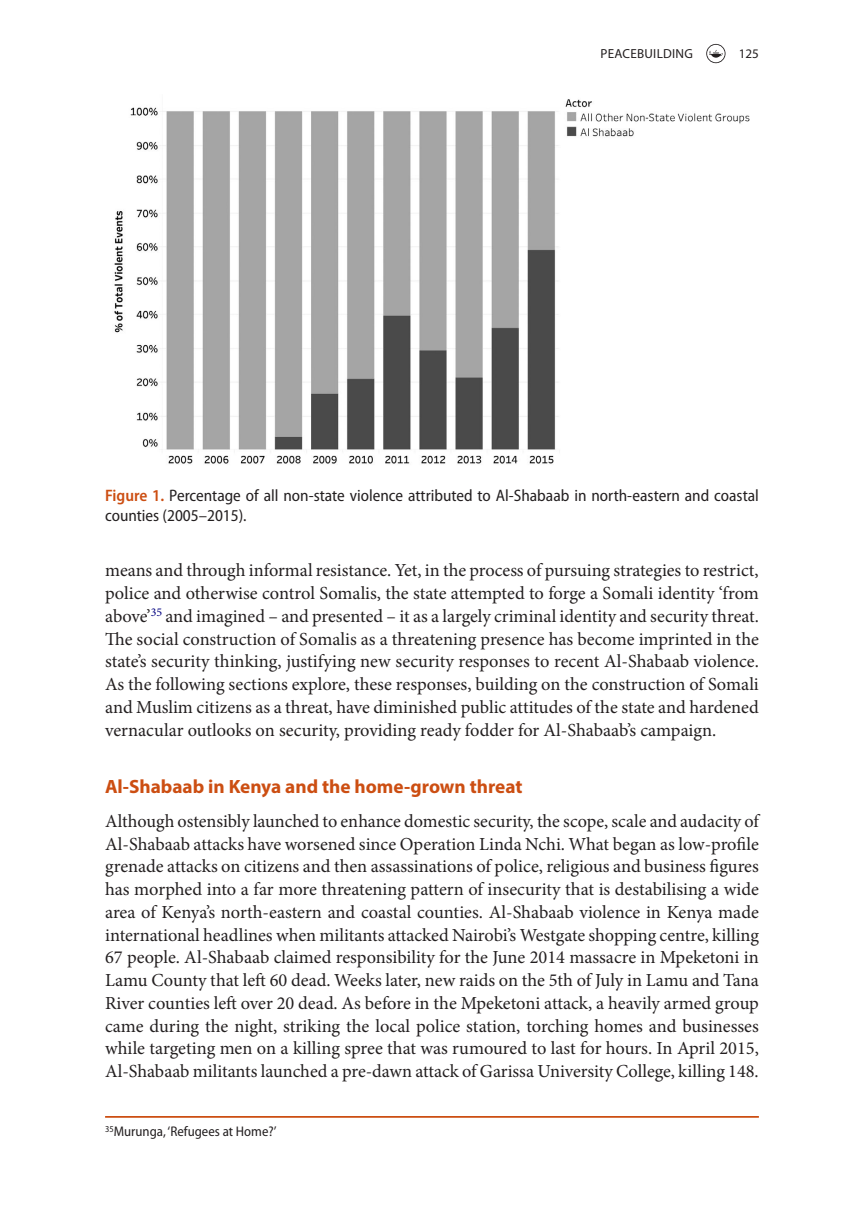
<style>
.page{position:relative;width:864px;height:1231px;background:#fff}
.page>*{position:absolute;margin:0;border:0;box-sizing:border-box;transform-origin:0 0}
.t1{font:700 19.25px "Myriad Pro";color:#cc4e12}
.t2{font:18.38px/22.8px "Minion Pro";color:#231f20;text-align:justify}
.t3{font:semi-condensed 16.62px/19.2px "Myriad Pro";color:#231f20}
.t4{font:semi-condensed 14px "Myriad Pro";color:#231f20}
.t5{font:13.12px "Myriad Pro";letter-spacing:.02em;color:#231f20}
.s1{font-weight:600;color:#cc4e12}
</style>
<div class="page">
<svg style="left:706px;top:44px;width:19px;height:19px"></svg>
<hr style="left:105px;top:1115px;width:653px;height:2px;background:#cc4e12">
<img style="left:114px;top:99px;width:636px;height:365px">
<p class="t5" style="left:600px;top:45px;width:94px">PEACEBUILDING</p>
<p class="t5" style="left:738px;top:45px;width:22px">125</p>
<p class="t3" style="left:105px;top:486px;width:655px"><span class="s1">Figure 1.</span> Percentage of all non-state violence attributed to Al-Shabaab in north-eastern and coastal counties (2005–2015).</p>
<p class="t2" style="left:105px;top:559px;width:655px">means and through informal resistance. Yet, in the process of pursuing strategies to restrict, police and otherwise control Somalis, the state attempted to forge a Somali identity ‘from above’<sup>35</sup> and imagined – and presented – it as a largely criminal identity and security threat.<br>The social construction of Somalis as a threatening presence has become imprinted in the state’s security thinking, justifying new security responses to recent Al-Shabaab violence.<br>As the following sections explore, these responses, building on the construction of Somali and Muslim citizens as a threat, have diminished public attitudes of the state and hardened vernacular outlooks on security, providing ready fodder for Al-Shabaab’s campaign.</p>
<p class="t1" style="left:105px;top:773px;width:419px">Al-Shabaab in Kenya and the home-grown threat</p>
<p class="t2" style="left:105px;top:809px;width:655px">Although ostensibly launched to enhance domestic security, the scope, scale and audacity of Al-Shabaab attacks have worsened since Operation Linda Nchi. What began as low-profile grenade attacks on citizens and then assassinations of police, religious and business figures has morphed into a far more threatening pattern of insecurity that is destabilising a wide area of Kenya’s north-eastern and coastal counties. Al-Shabaab violence in Kenya made international headlines when militants attacked Nairobi’s Westgate shopping centre, killing 67 people. Al-Shabaab claimed responsibility for the June 2014 massacre in Mpeketoni in Lamu County that left 60 dead. Weeks later, new raids on the 5th of July in Lamu and Tana River counties left over 20 dead. As before in the Mpeketoni attack, a heavily armed group came during the night, striking the local police station, torching homes and businesses while targeting men on a killing spree that was rumoured to last for hours. In April 2015, Al-Shabaab militants launched a pre-dawn attack of Garissa University College, killing 148.</p>
<p class="t4" style="left:105px;top:1123px;width:173px"><sup>35</sup>Murunga, ‘Refugees at Home?’</p>
</div>
